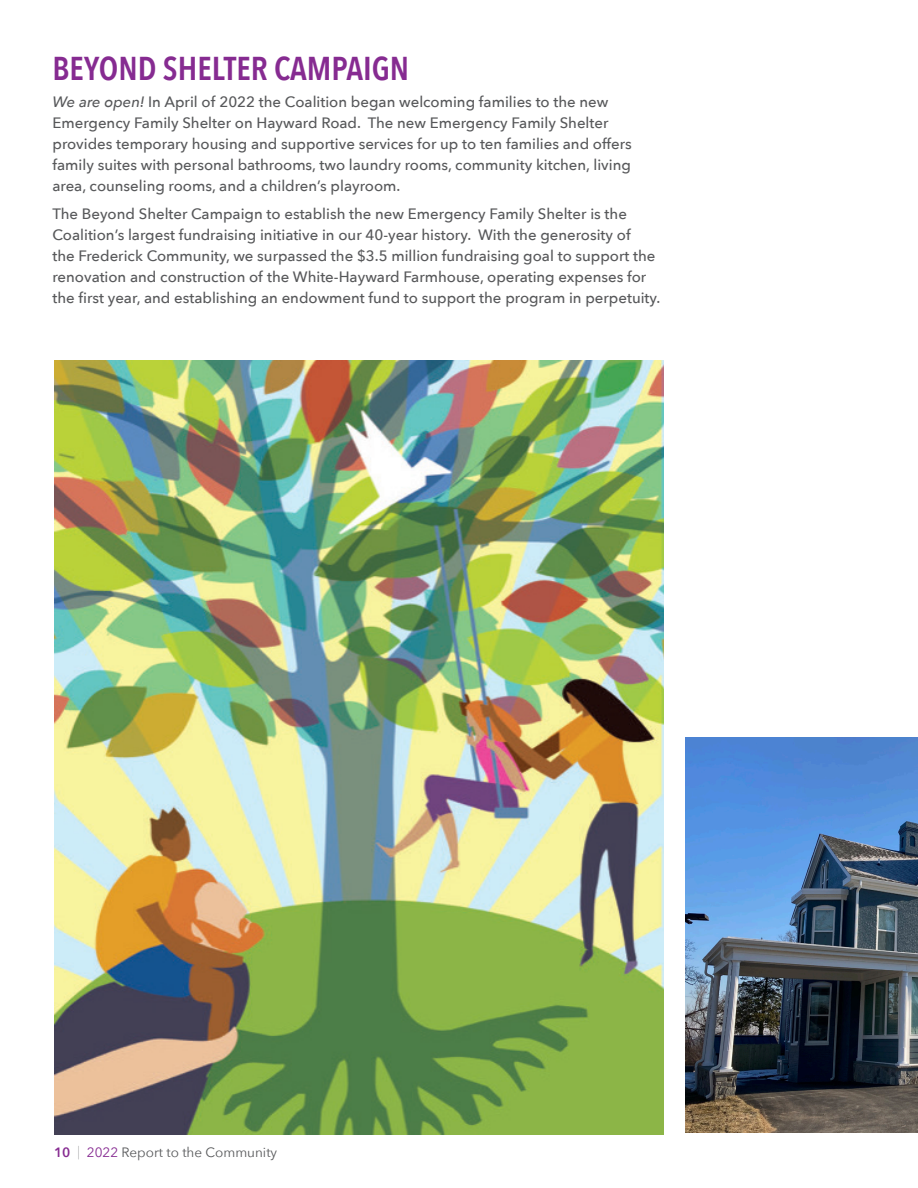
<style>
.page{position:relative;width:918px;height:1188px;background:#fff}
.page>*{position:absolute;margin:0;border:0;box-sizing:border-box;transform-origin:0 0}
.heder{font:600 33px "Avenir Next Condensed";color:#862b91}
.annual_report_main_t{font:500 15px/21px "Avenir Next";color:#57585a}
.t1{font:13.5px "Avenir Next";color:#57585a}
.s1{font-style:italic}
.s2{font-weight:600;color:#862b91}
.s3{font-weight:200;color:#6c6d70}
.s4{color:#862b91}
</style>
<div class="page">
<img style="left:686px;top:737px;width:232px;height:396px">
<img style="left:54px;top:361px;width:610px;height:773px">
<p class="heder" style="left:52px;top:39px;width:358px">BEYOND SHELTER CAMPAIGN</p>
<p class="annual_report_main_t" style="left:52px;top:91px;width:581px"><span class="s1">We are open!</span> In April of 2022 the Coalition began welcoming families to the new Emergency Family Shelter on Hayward Road. The new Emergency Family Shelter provides temporary housing and supportive services for up to ten families and offers family suites with personal bathrooms, two laundry rooms, community kitchen, living area, counseling rooms, and a children’s playroom.</p>
<p class="annual_report_main_t" style="left:52px;top:203px;width:609px">The Beyond Shelter Campaign to establish the new Emergency Family Shelter is the Coalition’s largest fundraising initiative in our 40-year history. With the generosity of<br>the Frederick Community, we surpassed the $3.5 million fundraising goal to support the renovation and construction of the White-Hayward Farmhouse, operating expenses for the first year, and establishing an endowment fund to support the program in perpetuity.</p>
<p class="t1" style="left:54px;top:1141px;width:225px"><span class="s2">10</span> <span class="s3">|</span> <span class="s4">2022</span> Report to the Community</p>
</div>
